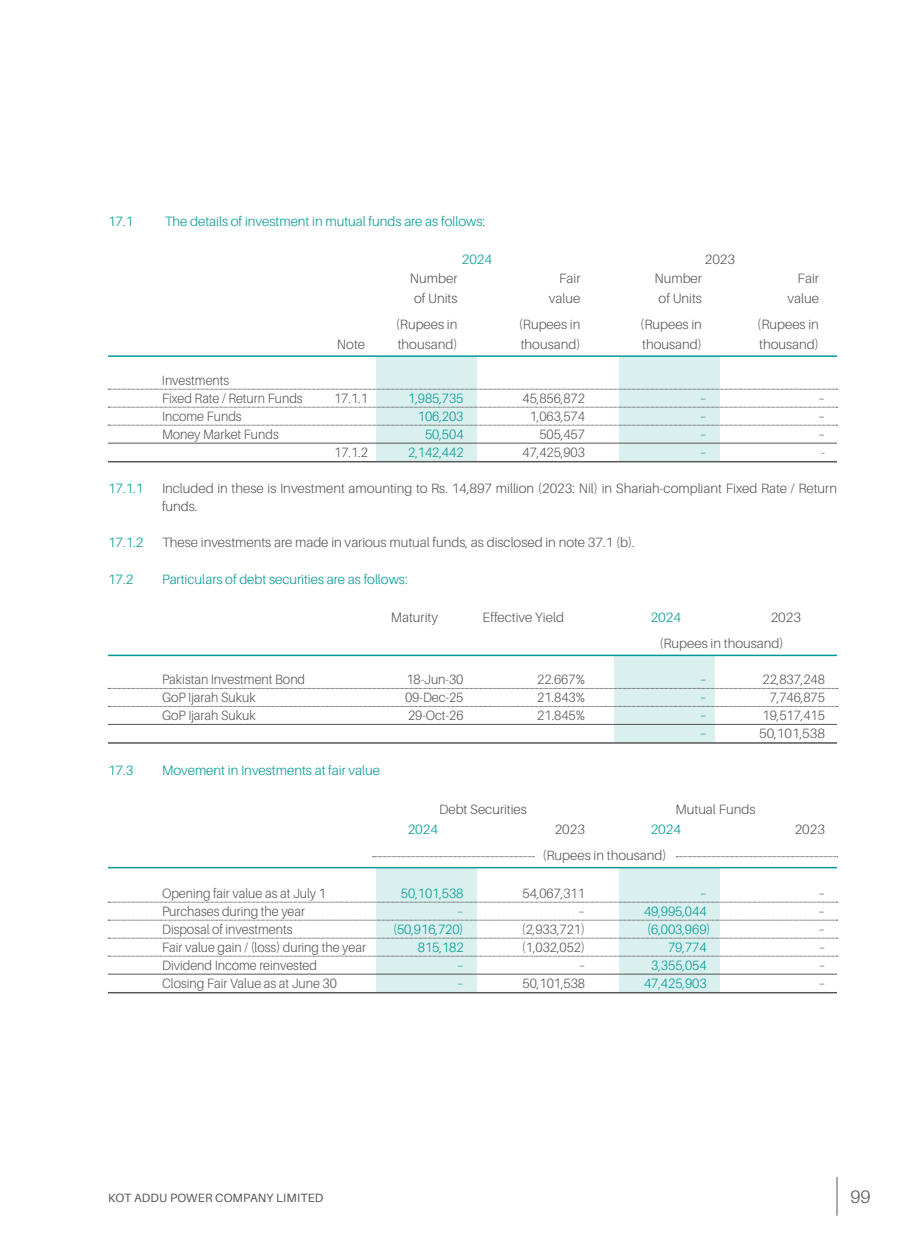
<style>
.page{position:relative;width:918px;height:1242px;background:#fff}
.page>*{position:absolute;margin:0;border:0;box-sizing:border-box;transform-origin:0 0}
.t1{font:300 18px "Aileron";color:#565656}
.t2{font:300 13.5px/18px "Aileron";color:#565656;scale:.95 1}
.t3{font:300 13.5px/18px "Aileron";color:#565656}
.t4{font:300 13.5px "Aileron";color:#009a96}
.t5{font:300 13.5px "Aileron";color:#009a96;scale:.95 1}
.t6{font:12px "Aileron";letter-spacing:.01em;color:#565656}
</style>
<div class="page">
<div style="left:614px;top:655px;width:101px;height:88px;background:#d9f0ef"></div>
<div style="left:376px;top:356px;width:100px;height:106px;background:#d9f0ef"></div>
<div style="left:619px;top:356px;width:101px;height:106px;background:#d9f0ef"></div>
<div style="left:376px;top:868px;width:100px;height:125px;background:#d9f0ef"></div>
<div style="left:619px;top:868px;width:101px;height:125px;background:#d9f0ef"></div>
<svg style="left:676px;top:856px;width:162px;height:1px"></svg>
<svg style="left:373px;top:856px;width:161px;height:1px"></svg>
<hr style="left:108px;top:355px;width:729px;height:2px;background:#009a96">
<svg style="left:108px;top:389px;width:730px;height:1px"></svg>
<svg style="left:108px;top:407px;width:730px;height:1px"></svg>
<svg style="left:108px;top:425px;width:730px;height:1px"></svg>
<hr style="left:108px;top:443px;width:729px;height:1px;background:#565656">
<hr style="left:108px;top:461px;width:729px;height:1px;background:#565656">
<hr style="left:108px;top:655px;width:729px;height:1px;background:#009a96">
<svg style="left:108px;top:688px;width:730px;height:1px"></svg>
<svg style="left:108px;top:706px;width:730px;height:1px"></svg>
<hr style="left:108px;top:724px;width:729px;height:1px;background:#565656">
<hr style="left:108px;top:742px;width:729px;height:2px;background:#565656">
<hr style="left:108px;top:867px;width:729px;height:1px;background:#009a96">
<svg style="left:108px;top:902px;width:730px;height:1px"></svg>
<svg style="left:108px;top:920px;width:730px;height:1px"></svg>
<svg style="left:108px;top:938px;width:730px;height:1px"></svg>
<svg style="left:108px;top:956px;width:730px;height:1px"></svg>
<hr style="left:108px;top:974px;width:729px;height:1px;background:#565656">
<hr style="left:108px;top:992px;width:729px;height:1px;background:#565656">
<hr style="left:837px;top:1177px;width:1px;height:39px;background:#565656">
<p class="t4" style="left:108px;top:214px;width:27px">17.1</p>
<p class="t4" style="left:165px;top:214px;width:322px">The details of investment in mutual funds are as follows:</p>
<p class="t4" style="left:462px;top:252px;width:32px">2024</p>
<p class="t3" style="left:705px;top:250px;width:32px">2023</p>
<p class="t3" style="left:410px;top:270px;width:49px">Number</p>
<p class="t3" style="left:559px;top:270px;width:23px">Fair</p>
<p class="t3" style="left:654px;top:270px;width:49px">Number</p>
<p class="t3" style="left:798px;top:270px;width:23px">Fair</p>
<p class="t3" style="left:414px;top:289px;width:45px">of Units</p>
<p class="t3" style="left:549px;top:289px;width:33px">value</p>
<p class="t3" style="left:659px;top:289px;width:45px">of Units</p>
<p class="t3" style="left:787px;top:289px;width:33px">value</p>
<p class="t3" style="left:396px;top:316px;width:63px">(Rupees in</p>
<p class="t3" style="left:519px;top:316px;width:63px">(Rupees in</p>
<p class="t3" style="left:640px;top:316px;width:63px">(Rupees in</p>
<p class="t3" style="left:757px;top:316px;width:63px">(Rupees in</p>
<p class="t3" style="left:337px;top:335px;width:30px">Note</p>
<p class="t3" style="left:398px;top:335px;width:61px">thousand)</p>
<p class="t3" style="left:521px;top:335px;width:61px">thousand)</p>
<p class="t3" style="left:642px;top:335px;width:61px">thousand)</p>
<p class="t3" style="left:759px;top:335px;width:61px">thousand)</p>
<p class="t2" style="left:162px;top:371px;width:150px">Investments<br>Fixed Rate / Return Funds</p>
<p class="t2" style="left:334px;top:389px;width:37px">17.1.1</p>
<p class="t5" style="left:408px;top:391px;width:60px">1,985,735</p>
<p class="t2" style="left:522px;top:389px;width:67px">45,856,872</p>
<p class="t5" style="left:700px;top:391px;width:8px">–</p>
<p class="t2" style="left:819px;top:389px;width:8px">–</p>
<p class="t2" style="left:162px;top:407px;width:85px">Income Funds</p>
<p class="t5" style="left:418px;top:409px;width:50px">106,203</p>
<p class="t2" style="left:530px;top:407px;width:60px">1,063,574</p>
<p class="t5" style="left:700px;top:409px;width:8px">–</p>
<p class="t2" style="left:819px;top:407px;width:8px">–</p>
<p class="t2" style="left:162px;top:425px;width:124px">Money Market Funds</p>
<p class="t5" style="left:425px;top:427px;width:42px">50,504</p>
<p class="t2" style="left:539px;top:425px;width:50px">505,457</p>
<p class="t5" style="left:700px;top:427px;width:8px">–</p>
<p class="t2" style="left:819px;top:425px;width:8px">–</p>
<p class="t2" style="left:334px;top:443px;width:37px">17.1.2</p>
<p class="t5" style="left:408px;top:445px;width:60px">2,142,442</p>
<p class="t2" style="left:523px;top:443px;width:67px">47,425,903</p>
<p class="t5" style="left:700px;top:445px;width:8px">–</p>
<p class="t2" style="left:822px;top:443px;width:5px">-</p>
<p class="t4" style="left:108px;top:481px;width:37px">17.1.1</p>
<p class="t3" style="left:162px;top:479px;width:677px">Included in these is Investment amounting to Rs. 14,897 million (2023: Nil) in Shariah-compliant Fixed Rate / Return funds.</p>
<p class="t4" style="left:108px;top:535px;width:37px">17.1.2</p>
<p class="t3" style="left:162px;top:533px;width:474px">These investments are made in various mutual funds, as disclosed in note 37.1 (b).</p>
<p class="t4" style="left:108px;top:572px;width:27px">17.2</p>
<p class="t4" style="left:162px;top:572px;width:247px">Particulars of debt securities are as follows:</p>
<p class="t3" style="left:391px;top:608px;width:49px">Maturity</p>
<p class="t3" style="left:483px;top:608px;width:83px">Effective Yield</p>
<p class="t4" style="left:651px;top:610px;width:32px">2024</p>
<p class="t3" style="left:659px;top:604px;width:143px;line-height:26.2px;text-indent:111px">2023 (Rupees in thousand)</p>
<p class="t2" style="left:162px;top:670px;width:152px">Pakistan Investment Bond</p>
<p class="t2" style="left:406px;top:670px;width:62px">18-Jun-30</p>
<p class="t2" style="left:537px;top:670px;width:52px">22.667%</p>
<p class="t5" style="left:700px;top:672px;width:8px">–</p>
<p class="t2" style="left:762px;top:670px;width:67px">22,837,248</p>
<p class="t2" style="left:162px;top:688px;width:100px">GoP Ijarah Sukuk</p>
<p class="t2" style="left:405px;top:688px;width:63px">09-Dec-25</p>
<p class="t2" style="left:537px;top:688px;width:52px">21.843%</p>
<p class="t5" style="left:700px;top:690px;width:8px">–</p>
<p class="t2" style="left:770px;top:688px;width:60px">7,746,875</p>
<p class="t2" style="left:162px;top:706px;width:100px">GoP Ijarah Sukuk</p>
<p class="t2" style="left:408px;top:706px;width:60px">29-Oct-26</p>
<p class="t2" style="left:537px;top:706px;width:52px">21.845%</p>
<p class="t5" style="left:700px;top:708px;width:8px">–</p>
<p class="t2" style="left:763px;top:706px;width:67px">19,517,415</p>
<p class="t4" style="left:700px;top:726px;width:8px">–</p>
<p class="t3" style="left:759px;top:724px;width:67px">50,101,538</p>
<p class="t4" style="left:108px;top:763px;width:27px">17.3</p>
<p class="t4" style="left:162px;top:763px;width:220px">Movement in Investments at fair value</p>
<p class="t3" style="left:439px;top:801px;width:89px">Debt Securities</p>
<p class="t3" style="left:676px;top:801px;width:81px">Mutual Funds</p>
<p class="t4" style="left:408px;top:822px;width:32px">2024</p>
<p class="t3" style="left:555px;top:820px;width:32px">2023</p>
<p class="t4" style="left:651px;top:822px;width:32px">2024</p>
<p class="t3" style="left:795px;top:820px;width:32px">2023</p>
<p class="t3" style="left:542px;top:847px;width:126px">(Rupees in thousand)</p>
<p class="t2" style="left:162px;top:884px;width:174px">Opening fair value as at July 1</p>
<p class="t5" style="left:401px;top:886px;width:67px">50,101,538</p>
<p class="t2" style="left:522px;top:884px;width:67px">54,067,311</p>
<p class="t5" style="left:700px;top:886px;width:8px">–</p>
<p class="t2" style="left:819px;top:884px;width:8px">–</p>
<p class="t2" style="left:162px;top:902px;width:152px">Purchases during the year</p>
<p class="t5" style="left:457px;top:904px;width:8px">–</p>
<p class="t2" style="left:579px;top:902px;width:8px">–</p>
<p class="t5" style="left:644px;top:904px;width:67px">49,995,044</p>
<p class="t2" style="left:819px;top:902px;width:8px">–</p>
<p class="t2" style="left:162px;top:920px;width:139px">Disposal of investments</p>
<p class="t5" style="left:393px;top:922px;width:76px">(50,916,720)</p>
<p class="t2" style="left:522px;top:920px;width:68px">(2,933,721)</p>
<p class="t5" style="left:647px;top:922px;width:68px">(6,003,969)</p>
<p class="t2" style="left:819px;top:920px;width:8px">–</p>
<p class="t2" style="left:162px;top:938px;width:216px">Fair value gain / (loss) during the year</p>
<p class="t5" style="left:418px;top:940px;width:50px">815,182</p>
<p class="t2" style="left:522px;top:938px;width:68px">(1,032,052)</p>
<p class="t5" style="left:668px;top:940px;width:42px">79,774</p>
<p class="t2" style="left:819px;top:938px;width:8px">–</p>
<p class="t2" style="left:162px;top:956px;width:165px">Dividend Income reinvested</p>
<p class="t5" style="left:457px;top:958px;width:8px">–</p>
<p class="t2" style="left:579px;top:956px;width:8px">–</p>
<p class="t5" style="left:651px;top:958px;width:60px">3,355,054</p>
<p class="t2" style="left:819px;top:956px;width:8px">–</p>
<p class="t2" style="left:162px;top:974px;width:186px">Closing Fair Value as at June 30</p>
<p class="t5" style="left:457px;top:976px;width:8px">–</p>
<p class="t2" style="left:523px;top:974px;width:67px">50,101,538</p>
<p class="t5" style="left:644px;top:976px;width:67px">47,425,903</p>
<p class="t2" style="left:819px;top:974px;width:8px">–</p>
<p class="t6" style="left:108px;top:1191px;width:217px">KOT ADDU POWER COMPANY LIMITED</p>
<h1 class="t1" style="left:850px;top:1187px;width:22px">99</h1>
</div>
